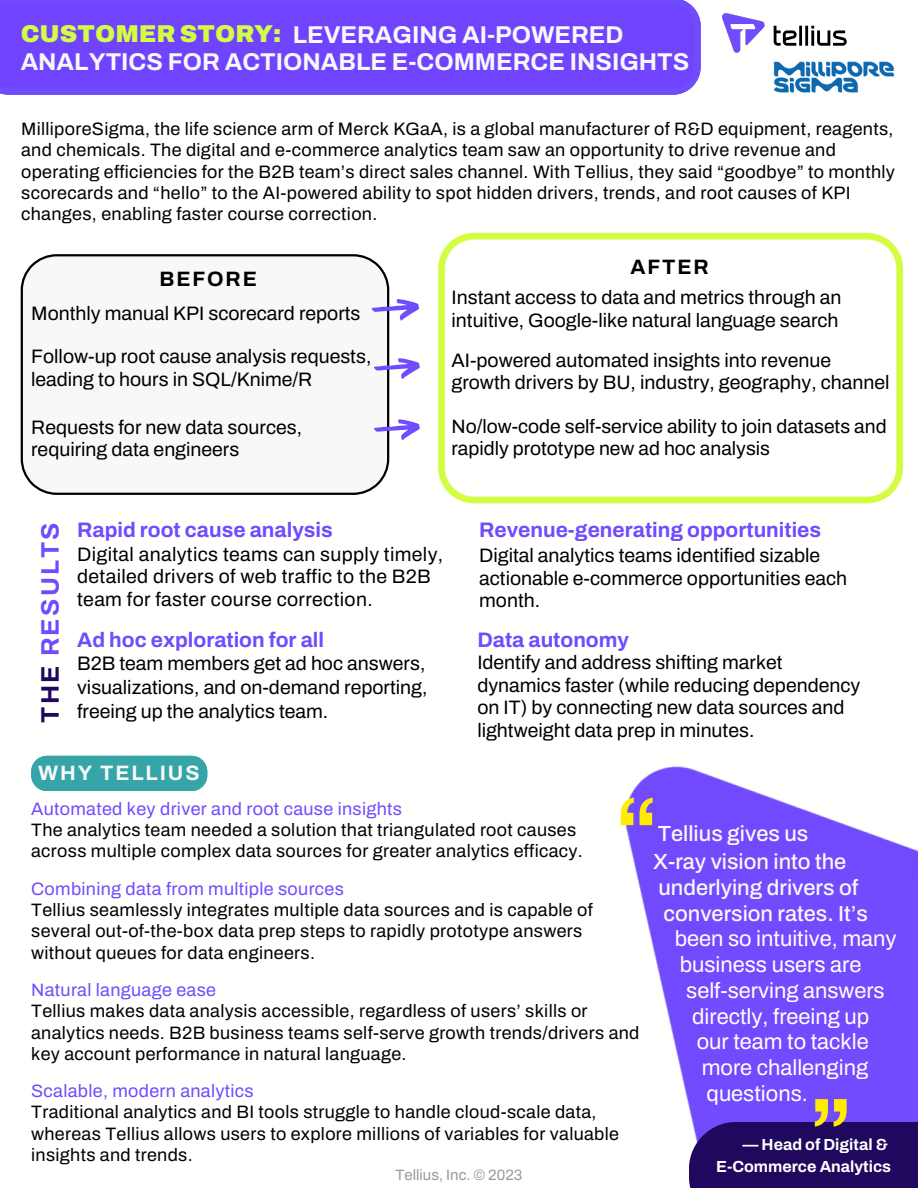
<style>
.page{position:relative;width:918px;height:1188px;background:#fff}
.page>*{position:absolute;margin:0;border:0;box-sizing:border-box;transform-origin:0 0}
.t1{font:700 90px "Archivo";color:#ffec01}
.t2{font:700 25.35px "Archivo";letter-spacing:.09em;color:#714bfe}
.t3{font:700 24.3px/27px "Archivo";color:#f8f8f8}
.t4{font:900 24.3px "Archivo";color:#d3fd43}
.t5{font:21.9px/25.8px "Archivo";color:#fffffe}
.t6{font:500 21.9px/25.8px "Archivo";color:#f8f8f8}
.t7{font:700 21px "Archivo";color:#714bfe}
.t8{font:700 20.85px "Archivo";letter-spacing:.085em;color:#000}
.t9{font:700 20.85px "Archivo";letter-spacing:.09em;color:#f8f8f8}
.t10{font:19.5px/22.5px "Archivo";color:#000}
.t11{font:19.5px/22.5px "Archivo";letter-spacing:.02em;color:#000}
.t12{font:19.35px/22.5px "Archivo";color:#000}
.t13{font:18px/21.3px "Archivo";letter-spacing:.02em;color:#000}
.t14{font:18px "Archivo";letter-spacing:.02em;color:#724bfe}
.t15{font:700 16.05px "Archivo";color:#fff}
.t16{font:15px "Archivo";color:#999}
.s1{color:#1f085d}
.s2{color:#714bfe}
</style>
<div class="page">
<img style="left:624px;top:766px;width:294px;height:356px">
<div style="left:708px;top:877px;width:210px;height:275px;background:#724bfe"></div>
<div style="left:689px;top:1122px;width:229px;height:66px;background:#1f085d"></div>
<img style="left:773px;top:61px;width:122px;height:32px">
<img style="left:722px;top:13px;width:125px;height:39px">
<svg style="left:21px;top:254px;width:368px;height:241px"></svg>
<svg style="left:371px;top:299px;width:48px;height:22px"></svg>
<svg style="left:374px;top:419px;width:46px;height:21px"></svg>
<div style="left:0;top:0;width:701px;height:95px;background:#7044ff"></div>
<svg style="left:438px;top:233px;width:465px;height:270px"></svg>
<svg style="left:374px;top:358px;width:46px;height:21px"></svg>
<div style="left:31px;top:756px;width:176px;height:35px;background:#35a5a8"></div>
<p class="t4" style="left:21px;top:21px;width:262px">CUSTOMER STORY:</p>
<p class="t3" style="left:21px;top:21px;width:670px;text-indent:272px">LEVERAGING AI-POWERED<br>ANALYTICS FOR ACTIONABLE E-COMMERCE INSIGHTS</p>
<p class="t13" style="left:21px;top:118px;width:875px">MilliporeSigma, the life science arm of Merck KGaA, is a global manufacturer of R&amp;D equipment, reagents, and chemicals. The digital and e-commerce analytics team saw an opportunity to drive revenue and operating efficiencies for the B2B team’s direct sales channel. With Tellius, they said “goodbye” to monthly scorecards and “hello” to the AI-powered ability to spot hidden drivers, trends, and root causes of KPI changes, enabling faster course correction.</p>
<p class="t8" style="left:160px;top:268px;width:99px">BEFORE</p>
<p class="t10" style="left:31px;top:302px;width:331px">Monthly manual KPI scorecard reports</p>
<p class="t8" style="left:631px;top:255px;width:80px">AFTER</p>
<p class="t10" style="left:452px;top:286px;width:391px">Instant access to data and metrics through an intuitive, Google-like natural language search</p>
<p class="t10" style="left:31px;top:345px;width:342px">Follow-up root cause analysis requests, leading to hours in SQL/Knime/R</p>
<p class="t10" style="left:452px;top:349px;width:440px">AI-powered automated insights into revenue growth drivers by BU, industry, geography, channel</p>
<p class="t10" style="left:31px;top:416px;width:273px">Requests for new data sources, requiring data engineers</p>
<p class="t12" style="left:452px;top:415px;width:437px">No/low-code self-service ability to join datasets and rapidly prototype new ad hoc analysis</p>
<p class="t2" style="left:37px;top:723px;width:202px;rotate:-90deg"><span class="s1">THE</span> RESULTS</p>
<p class="t7" style="left:77px;top:519px;width:257px">Rapid root cause analysis</p>
<p class="t11" style="left:77px;top:543px;width:368px">Digital analytics teams can supply timely, detailed drivers of web traffic to the B2B team for faster course correction.</p>
<p class="t7" style="left:77px;top:628px;width:248px">Ad hoc exploration for all</p>
<p class="t10" style="left:77px;top:652px;width:352px;line-height:23.7px;text-align:justify">B2B team members get ad hoc answers, visualizations, and on-demand reporting, freeing up the analytics team.</p>
<p class="t9" style="left:38px;top:762px;width:163px">WHY TELLIUS</p>
<p class="t7" style="left:479px;top:519px;width:344px">Revenue-generating opportunities</p>
<p class="t10" style="left:479px;top:544px;width:369px">Digital analytics teams identified sizable actionable e-commerce opportunities each month.</p>
<p class="t7" style="left:477px;top:628px;width:153px">Data autonomy</p>
<p class="t10" style="left:477px;top:652px;width:384px">Identify and address shifting market dynamics faster (while reducing dependency on IT) by connecting new data sources and lightweight data prep in minutes.</p>
<p class="t1" style="left:615px;top:780px;width:45px">“</p>
<p class="t14" style="left:31px;top:799px;width:372px">Automated key driver and root cause insights</p>
<p class="t13" style="left:31px;top:819px;width:547px">The analytics team needed a solution that triangulated root causes</p>
<p class="t13" style="left:31px;top:841px;width:553px">across multiple complex data sources for greater analytics efficacy.</p>
<p class="t14" style="left:31px;top:879px;width:314px">Combining data from multiple sources</p>
<p class="t13" style="left:31px;top:899px;width:563px">Tellius seamlessly integrates multiple data sources and is capable of several out-of-the-box data prep steps to rapidly prototype answers without queues for data engineers.</p>
<p class="t14" style="left:31px;top:980px;width:186px">Natural language ease</p>
<p class="t13" style="left:31px;top:1001px;width:610px">Tellius makes data analysis accessible, regardless of users’ skills or analytics needs. B2B business teams self-serve growth trends/drivers and key account performance in natural language.</p>
<p class="t14" style="left:31px;top:1081px;width:224px">Scalable, modern analytics</p>
<p class="t13" style="left:31px;top:1102px;width:589px">Traditional analytics and BI tools struggle to handle cloud-scale data, whereas Tellius allows users to explore millions of variables for valuable insights and trends.</p>
<p class="t6" style="left:658px;top:821px;width:152px">Tellius gives us</p>
<p class="t6" style="left:653px;top:849px;width:216px">X-ray vision into the <span class="s2">j</span>underlying drivers of <span class="s2">jj</span>conversion rates. It’s</p>
<p class="t5" style="left:675px;top:926px;width:223px">been so intuitive, many <span class="s2">j</span>business users are <span class="s2">c</span>self-serving answers <span class="s2">di</span>directly, freeing up</p>
<p class="t5" style="left:697px;top:1029px;width:173px;text-align:justify">our team to tackle <span class="s2">j</span>more challenging <span class="s2">jj</span>questions.</p>
<p class="t1" style="left:853px;top:1144px;width:45px;rotate:-180deg">“</p>
<p class="t15" style="left:742px;top:1136px;width:147px">— Head of Digital &amp;</p>
<p class="t15" style="left:716px;top:1157px;width:177px">E-Commerce Analytics</p>
<p class="t16" style="left:396px;top:1167px;width:128px">Tellius, Inc. © 2023</p>
</div>
